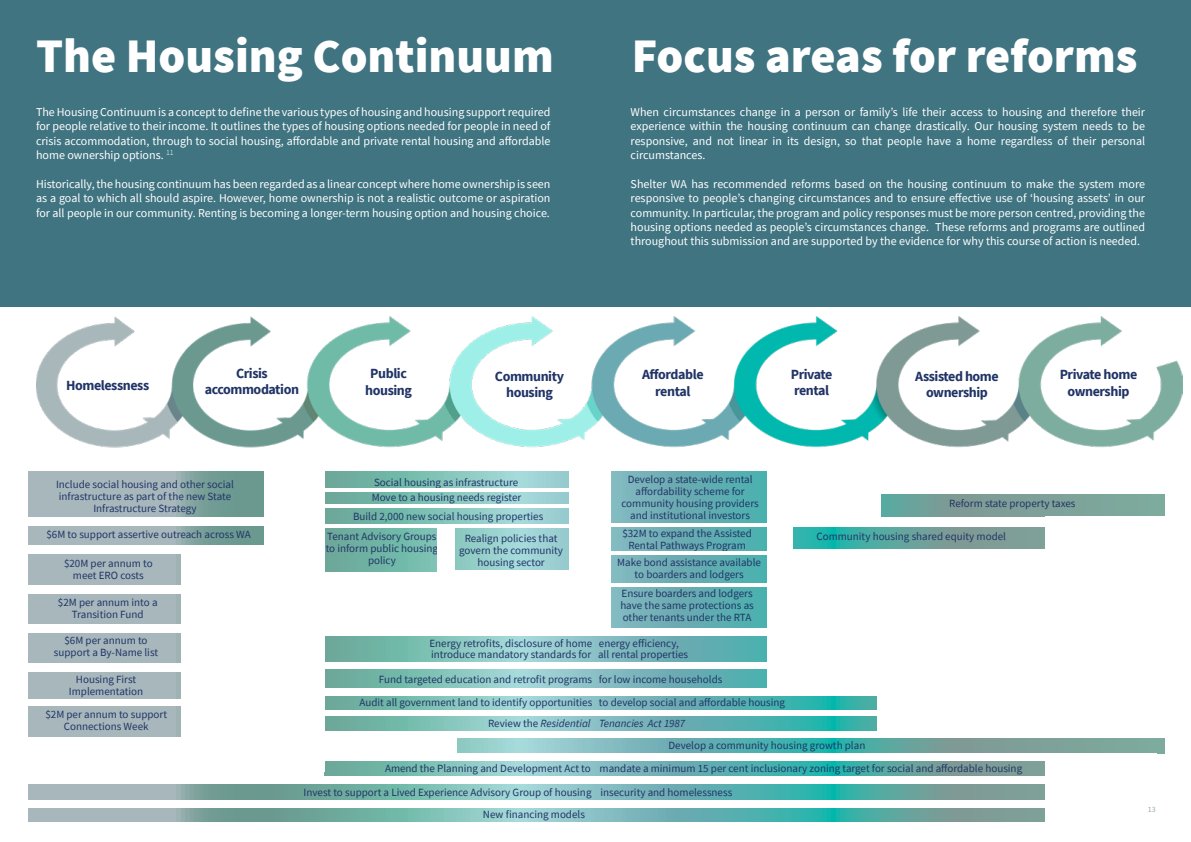
<style>
.page{position:relative;width:1191px;height:842px;background:#fff}
.page>*{position:absolute;margin:0;border:0;box-sizing:border-box;transform-origin:0 0}
.t1{font:900 48px "Source Sans Pro";color:#fff}
.t2{font:700 14px/16.8px "Source Sans Pro";letter-spacing:-.03em;color:#213466;text-align:center}
.t3{font:12px/14.4px "Source Sans Pro";color:#fff;text-align:justify}
.t4{font:11px/12px "Source Sans Pro";color:#213466;text-align:center}
.t5{font:italic 11px "Source Sans Pro";color:#213466}
.t6{font:8px "Source Sans Pro";color:#97aab3}
.s1{font-style:normal}
</style>
<div class="page">
<img style="left:36px;top:316px;width:1146px;height:132px">
<svg style="left:29px;top:472px;width:1135px;height:350px;background:#82b7b5"></svg>
<div style="left:264px;top:471px;width:60px;height:300px;background:#fff"></div>
<div style="left:0;top:0;width:1191px;height:307px;background:#407481"></div>
<div style="left:569px;top:466px;width:41px;height:164px;background:#fff"></div>
<div style="left:767px;top:549px;width:113px;height:145px;background:#fff"></div>
<div style="left:877px;top:549px;width:299px;height:187px;background:#fff"></div>
<div style="left:23px;top:518px;width:247px;height:8px;background:#fff"></div>
<div style="left:27px;top:545px;width:247px;height:8px;background:#fff"></div>
<div style="left:20px;top:585px;width:247px;height:8px;background:#fff"></div>
<div style="left:19px;top:624px;width:247px;height:8px;background:#fff"></div>
<div style="left:24px;top:738px;width:300px;height:43px;background:#fff"></div>
<div style="left:181px;top:552px;width:90px;height:186px;background:#fff"></div>
<div style="left:27px;top:664px;width:247px;height:8px;background:#fff"></div>
<div style="left:1045px;top:754px;width:128px;height:72px;background:#fff"></div>
<div style="left:209px;top:734px;width:248px;height:20px;background:#fff"></div>
<div style="left:12px;top:776px;width:1050px;height:7px;background:#fff"></div>
<div style="left:17px;top:801px;width:1050px;height:7px;background:#fff"></div>
<div style="left:106px;top:754px;width:1050px;height:7px;background:#fff"></div>
<div style="left:181px;top:732px;width:984px;height:6px;background:#fff"></div>
<div style="left:187px;top:710px;width:958px;height:5px;background:#fff"></div>
<div style="left:197px;top:688px;width:994px;height:7px;background:#fff"></div>
<div style="left:195px;top:662px;width:996px;height:7px;background:#fff"></div>
<div style="left:187px;top:629px;width:945px;height:7px;background:#fff"></div>
<div style="left:767px;top:470px;width:113px;height:57px;background:#fff"></div>
<div style="left:874px;top:517px;width:296px;height:10px;background:#fff"></div>
<div style="left:1045px;top:517px;width:128px;height:68px;background:#fff"></div>
<div style="left:767px;top:493px;width:26px;height:145px;background:#fff"></div>
<div style="left:874px;top:470px;width:296px;height:24px;background:#fff"></div>
<hr style="left:603px;top:583px;width:167px;height:3px;background:#fff">
<hr style="left:607px;top:552px;width:167px;height:3px;background:#fff">
<hr style="left:607px;top:524px;width:167px;height:3px;background:#fff">
<hr style="left:324px;top:488px;width:253px;height:3px;background:#fff">
<hr style="left:320px;top:504px;width:254px;height:3px;background:#fff">
<hr style="left:322px;top:524px;width:254px;height:3px;background:#fff">
<div style="left:446px;top:571px;width:131px;height:59px;background:#fff"></div>
<div style="left:438px;top:526px;width:17px;height:104px;background:#fff"></div>
<div style="left:320px;top:573px;width:121px;height:57px;background:#fff"></div>
<div style="left:0;top:699px;width:195px;height:7px;background:#fff"></div>
<h1 class="t1" style="left:36px;top:23px;width:519px">The Housing Continuum</h1>
<p class="t3" style="left:36px;top:104px;width:516px">The Housing Continuum is a concept to define the various types of housing and housing support required for people relative to their income. It outlines the types of housing options needed for people in need of crisis accommodation, through to social housing, affordable and private rental housing and affordable home ownership options. <sup>11</sup></p>
<p class="t3" style="left:36px;top:176px;width:516px">Historically, the housing continuum has been regarded as a linear concept where home ownership is seen as a goal to which all should aspire. However, home ownership is not a realistic outcome or aspiration for all people in our community. Renting is becoming a longer-term housing option and housing choice.</p>
<p class="t2" style="left:236px;top:364px;width:33px">Crisis</p>
<p class="t2" style="left:66px;top:377px;width:85px">Homelessness</p>
<p class="t2" style="left:205px;top:380px;width:96px">accommodation</p>
<p class="t2" style="left:365px;top:365px;width:48px">Public housing</p>
<p class="t2" style="left:495px;top:368px;width:71px;line-height:16px">Community housing</p>
<p class="t4" style="left:56px;top:478px;width:179px">Include social housing and other social infrastructure as part of the new State<br>Infrastructure Strategy</p>
<p class="t4" style="left:374px;top:476px;width:146px">Social housing as infrastructure</p>
<p class="t4" style="left:46px;top:528px;width:206px">$6M to support assertive outreach across WA</p>
<p class="t4" style="left:64px;top:557px;width:90px">$20M per annum to meet ERO costs</p>
<p class="t4" style="left:58px;top:596px;width:101px">$2M per annum into a<br>Transition Fund</p>
<p class="t4" style="left:353px;top:487px;width:192px;line-height:19px">Move to a housing needs register<br>Build 2,000 new social housing properties</p>
<p class="t4" style="left:326px;top:531px;width:114px">Tenant Advisory Groups to inform public housing policy</p>
<p class="t4" style="left:459px;top:533px;width:105px">Realign policies that govern the community housing sector</p>
<h1 class="t1" style="left:632px;top:23px;width:507px">Focus areas for reforms</h1>
<p class="t3" style="left:630px;top:104px;width:516px">When circumstances change in a person or family’s life their access to housing and therefore their experience within the housing continuum can change drastically. Our housing system needs to be responsive, and not linear in its design, so that people have a home regardless of their personal circumstances.</p>
<p class="t3" style="left:630px;top:176px;width:516px">Shelter WA has recommended reforms based on the housing continuum to make the system more responsive to people’s changing circumstances and to ensure effective use of ‘housing assets’ in our community. In particular, the program and policy responses must be more person centred, providing the housing options needed as people’s circumstances change. These reforms and programs are outlined throughout this submission and are supported by the evidence for why this course of action is needed.</p>
<p class="t2" style="left:642px;top:366px;width:63px">Affordable rental</p>
<p class="t2" style="left:790px;top:367px;width:43px;line-height:16px;text-align:left">Private rental</p>
<p class="t2" style="left:915px;top:369px;width:85px;line-height:16px">Assisted home ownership</p>
<p class="t2" style="left:1059px;top:366px;width:79px">Private home ownership</p>
<p class="t4" style="left:621px;top:473px;width:139px">Develop a state-wide rental affordability scheme for community housing providers and institutional investors</p>
<p class="t4" style="left:622px;top:527px;width:131px">$32M to expand the Assisted<br>Rental Pathways Program</p>
<p class="t4" style="left:617px;top:556px;width:145px">Make bond assistance available to boarders and lodgers</p>
<p class="t4" style="left:620px;top:587px;width:135px;text-align:justify">Ensure boarders and lodgers have the same protections as other tenants under the RTA</p>
<p class="t4" style="left:949px;top:497px;width:128px">Reform state property taxes</p>
<p class="t4" style="left:816px;top:530px;width:191px">Community housing shared equity model</p>
<p class="t4" style="left:54px;top:634px;width:106px">$6M per annum to support a By-Name list</p>
<p class="t4" style="left:69px;top:673px;width:76px">Housing First<br>Implementation</p>
<p class="t4" style="left:45px;top:708px;width:123px">$2M per annum to support<br>Connections Week</p>
<p class="t4" style="left:429px;top:638px;width:260px;line-height:11px;text-align:left">Energy retrofits, disclosure of home energy efficiency, introduce mandatory standards for all rental properties</p>
<p class="t4" style="left:379px;top:673px;width:345px">Fund targeted education and retrofit programs for low income households</p>
<p class="t4" style="left:359px;top:697px;width:427px">Audit all government land to identify opportunities to develop social and affordable housing</p>
<p class="t5" style="left:488px;top:716px;width:199px"><span class="s1">Review the</span> Residential Tenancies Act 1987</p>
<p class="t4" style="left:668px;top:740px;width:198px">Develop a community housing growth plan</p>
<p class="t4" style="left:385px;top:762px;width:638px">Amend the Planning and Development Act to mandate a minimum 15 per cent inclusionary zoning target for social and affordable housing</p>
<p class="t4" style="left:303px;top:786px;width:430px">Invest to support a Lived Experience Advisory Group of housing insecurity and homelessness</p>
<p class="t4" style="left:483px;top:808px;width:103px">New financing models</p>
<p class="t6" style="left:1147px;top:804px;width:9px">13</p>
</div>
